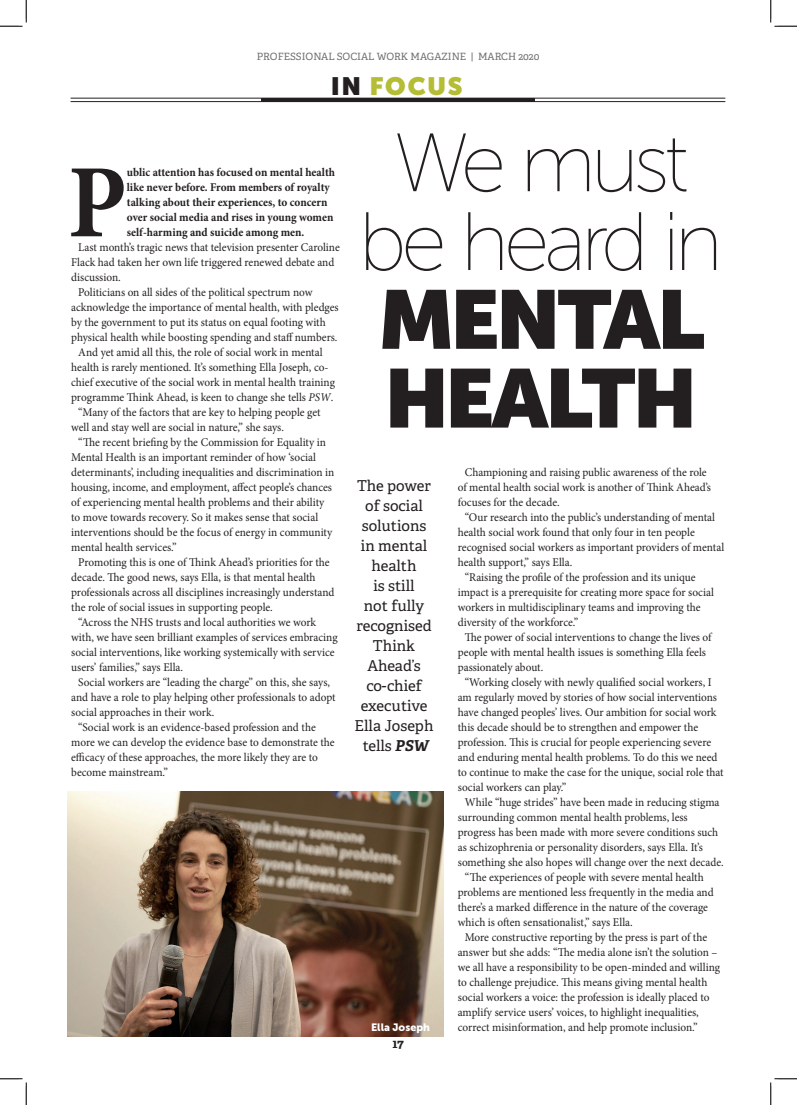
<style>
.page{position:relative;width:797px;height:1105px;background:#fff}
.page>*{position:absolute;margin:0;border:0;box-sizing:border-box;transform-origin:0 0}
.t1{font:700 104.12px "Minion Pro";color:#231f20;scale:.95 1}
.t2{font:300 82.5px/78.8px "Museo Sans Display";letter-spacing:-.03em;color:#231f20;text-align:center}
.t3{font:900 82.5px/78.8px "Museo Sans Display";letter-spacing:-.03em;color:#231f20}
.t4{font:900 25px "Museo Sans Display";letter-spacing:.075em;color:#b4bd34}
.t5{font:15px/20px "Adelle PE";color:#231f20;text-align:center}
.t6{font:700 12.5px "Adelle PE";color:#231f20}
.t7{font:11.88px "Minion Pro";color:#231f20;scale:.95 1}
.t8{font:700 11.88px/15px "Minion Pro";color:#231f20;scale:.95 1}
.t9{font:10.62px "Museo Sans 900";color:#fff}
.t10{font:10px "Adelle PE";color:#6c6d70}
.s1{color:#231f20}
.s2{font-style:italic}
.s3{font-weight:700;font-style:italic}
</style>
<div class="page">
<hr style="left:261px;top:98px;width:274px;height:4px;background:#231f20">
<hr style="left:71px;top:101px;width:654px;height:1px;background:#231f20">
<hr style="left:71px;top:98px;width:654px;height:1px;background:#231f20">
<img style="left:68px;top:792px;width:375px;height:244px">
<svg style="left:0;top:0;width:27px;height:27px"></svg>
<svg style="left:0;top:1078px;width:27px;height:27px"></svg>
<svg style="left:770px;top:0;width:27px;height:27px"></svg>
<svg style="left:770px;top:1078px;width:27px;height:27px"></svg>
<p class="t10" style="left:257px;top:50px;width:284px">PROFESSIONAL SOCIAL WORK MAGAZINE | MARCH 2020</p>
<h3 class="t4" style="left:331px;top:71px;width:133px"><span class="s1">IN</span> FOCUS</h3>
<h2 class="t2" style="left:360px;top:124px;width:363px">We must be heard in</h2>
<h2 class="t3" style="left:379px;top:280px;width:327px">MENTAL<br>HEALTH</h2>
<h1 class="t1" style="left:67px;top:130px;width:64px">P</h1>
<p class="t8" style="left:127px;top:165px;width:221px">ublic attention has focused on mental health like never before. From members of royalty talking about their experiences, to concern over social media and rises in young women self-harming and suicide among men.</p>
<p class="t7" style="left:78px;top:239px;width:277px">Last month’s tragic news that television presenter Caroline</p>
<p class="t7" style="left:71px;top:254px;width:278px">Flack had taken her own life triggered renewed debate and</p>
<p class="t7" style="left:71px;top:269px;width:54px">discussion.</p>
<p class="t7" style="left:78px;top:284px;width:248px">Politicians on all sides of the political spectrum now</p>
<p class="t7" style="left:71px;top:299px;width:283px">acknowledge the importance of mental health, with pledges</p>
<p class="t7" style="left:71px;top:314px;width:269px">by the government to put its status on equal footing with</p>
<p class="t7" style="left:71px;top:329px;width:282px">physical health while boosting spending and staff numbers.</p>
<p class="t7" style="left:78px;top:344px;width:259px">And yet amid all this, the role of social work in mental</p>
<p class="t7" style="left:71px;top:359px;width:272px">health is rarely mentioned. It’s something Ella Joseph, co-</p>
<p class="t7" style="left:71px;top:374px;width:279px">chief executive of the social work in mental health training</p>
<p class="t7" style="left:71px;top:389px;width:277px">programme Think Ahead, is keen to change she tells <span class="s2">PSW</span>.</p>
<p class="t7" style="left:78px;top:404px;width:257px">“Many of the factors that are key to helping people get</p>
<p class="t7" style="left:71px;top:419px;width:225px">well and stay well are social in nature,” she says.</p>
<p class="t7" style="left:78px;top:434px;width:262px">“The recent briefing by the Commission for Equality in</p>
<p class="t7" style="left:71px;top:449px;width:259px">Mental Health is an important reminder of how ‘social</p>
<p class="t7" style="left:71px;top:464px;width:279px">determinants’, including inequalities and discrimination in</p>
<p class="t7" style="left:71px;top:479px;width:276px">housing, income, and employment, affect people’s chances</p>
<p class="t7" style="left:71px;top:494px;width:268px">of experiencing mental health problems and their ability</p>
<p class="t7" style="left:71px;top:509px;width:261px">to move towards recovery. So it makes sense that social</p>
<p class="t7" style="left:71px;top:524px;width:276px">interventions should be the focus of energy in community</p>
<p class="t7" style="left:71px;top:539px;width:113px">mental health services.”</p>
<p class="t7" style="left:78px;top:554px;width:266px">Promoting this is one of Think Ahead’s priorities for the</p>
<p class="t7" style="left:71px;top:569px;width:259px">decade. The good news, says Ella, is that mental health</p>
<p class="t7" style="left:71px;top:584px;width:279px">professionals across all disciplines increasingly understand</p>
<p class="t7" style="left:71px;top:599px;width:214px">the role of social issues in supporting people.</p>
<p class="t7" style="left:78px;top:614px;width:252px">“Across the NHS trusts and local authorities we work</p>
<p class="t7" style="left:71px;top:629px;width:282px">with, we have seen brilliant examples of services embracing</p>
<p class="t7" style="left:71px;top:644px;width:279px">social interventions, like working systemically with service</p>
<p class="t7" style="left:71px;top:659px;width:119px">users’ families,” says Ella.</p>
<p class="t7" style="left:78px;top:674px;width:266px">Social workers are “leading the charge” on this, she says,</p>
<p class="t7" style="left:71px;top:689px;width:280px">and have a role to play helping other professionals to adopt</p>
<p class="t7" style="left:71px;top:704px;width:152px">social approaches in their work.</p>
<p class="t7" style="left:78px;top:719px;width:251px">“Social work is an evidence-based profession and the</p>
<p class="t7" style="left:71px;top:734px;width:279px">more we can develop the evidence base to demonstrate the</p>
<p class="t7" style="left:71px;top:749px;width:261px">efficacy of these approaches, the more likely they are to</p>
<p class="t7" style="left:71px;top:764px;width:103px">become mainstream.”</p>
<p class="t7" style="left:465px;top:464px;width:256px">Championing and raising public awareness of the role</p>
<p class="t7" style="left:458px;top:479px;width:268px">of mental health social work is another of Think Ahead’s</p>
<p class="t7" style="left:458px;top:494px;width:109px">focuses for the decade.</p>
<p class="t7" style="left:465px;top:509px;width:265px">“Our research into the public’s understanding of mental</p>
<p class="t7" style="left:458px;top:524px;width:251px">health social work found that only four in ten people</p>
<p class="t7" style="left:458px;top:539px;width:282px">recognised social workers as important providers of mental</p>
<p class="t7" style="left:458px;top:554px;width:122px">health support,” says Ella.</p>
<p class="t7" style="left:465px;top:569px;width:244px">“Raising the profile of the profession and its unique</p>
<p class="t7" style="left:458px;top:584px;width:271px">impact is a prerequisite for creating more space for social</p>
<p class="t7" style="left:458px;top:599px;width:257px">workers in multidisciplinary teams and improving the</p>
<p class="t7" style="left:458px;top:614px;width:128px">diversity of the workforce.”</p>
<p class="t7" style="left:465px;top:629px;width:261px">The power of social interventions to change the lives of</p>
<p class="t7" style="left:458px;top:644px;width:263px">people with mental health issues is something Ella feels</p>
<p class="t7" style="left:458px;top:659px;width:91px">passionately about.</p>
<p class="t7" style="left:465px;top:674px;width:261px">“Working closely with newly qualified social workers, I</p>
<p class="t7" style="left:458px;top:689px;width:274px">am regularly moved by stories of how social interventions</p>
<p class="t7" style="left:458px;top:704px;width:274px">have changed peoples’ lives. Our ambition for social work</p>
<p class="t7" style="left:458px;top:719px;width:254px">this decade should be to strengthen and empower the</p>
<p class="t7" style="left:458px;top:734px;width:268px">profession. This is crucial for people experiencing severe</p>
<p class="t7" style="left:458px;top:749px;width:275px">and enduring mental health problems. To do this we need</p>
<p class="t7" style="left:458px;top:764px;width:281px">to continue to make the case for the unique, social role that</p>
<p class="t7" style="left:458px;top:779px;width:116px">social workers can play.”</p>
<p class="t7" style="left:465px;top:794px;width:269px">While “huge strides” have been made in reducing stigma</p>
<p class="t7" style="left:458px;top:809px;width:243px">surrounding common mental health problems, less</p>
<p class="t7" style="left:458px;top:824px;width:275px">progress has been made with more severe conditions such</p>
<p class="t7" style="left:458px;top:839px;width:259px">as schizophrenia or personality disorders, says Ella. It’s</p>
<p class="t7" style="left:458px;top:854px;width:281px">something she also hopes will change over the next decade.</p>
<p class="t7" style="left:465px;top:869px;width:253px">“The experiences of people with severe mental health</p>
<p class="t7" style="left:458px;top:884px;width:271px">problems are mentioned less frequently in the media and</p>
<p class="t7" style="left:458px;top:899px;width:265px">there’s a marked difference in the nature of the coverage</p>
<p class="t7" style="left:458px;top:914px;width:186px">which is often sensationalist,” says Ella.</p>
<p class="t7" style="left:465px;top:929px;width:256px">More constructive reporting by the press is part of the</p>
<p class="t7" style="left:458px;top:944px;width:275px">answer but she adds: “The media alone isn’t the solution –</p>
<p class="t7" style="left:458px;top:959px;width:277px">we all have a responsibility to be open-minded and willing</p>
<p class="t7" style="left:458px;top:974px;width:264px">to challenge prejudice. This means giving mental health</p>
<p class="t7" style="left:458px;top:989px;width:266px">social workers a voice: the profession is ideally placed to</p>
<p class="t7" style="left:458px;top:1004px;width:255px">amplify service users’ voices, to highlight inequalities,</p>
<p class="t7" style="left:458px;top:1019px;width:254px">correct misinformation, and help promote inclusion.”</p>
<p class="t5" style="left:354px;top:475px;width:80px">The power of social solutions in mental health<br>is still<br>not fully recognised<br>Think<br>Ahead’s co-chief executive<br>Ella Joseph tells <span class="s3">PSW</span></p>
<p class="t9" style="left:371px;top:1021px;width:60px">Ella Joseph</p>
<p class="t6" style="left:392px;top:1035px;width:13px">17</p>
</div>
